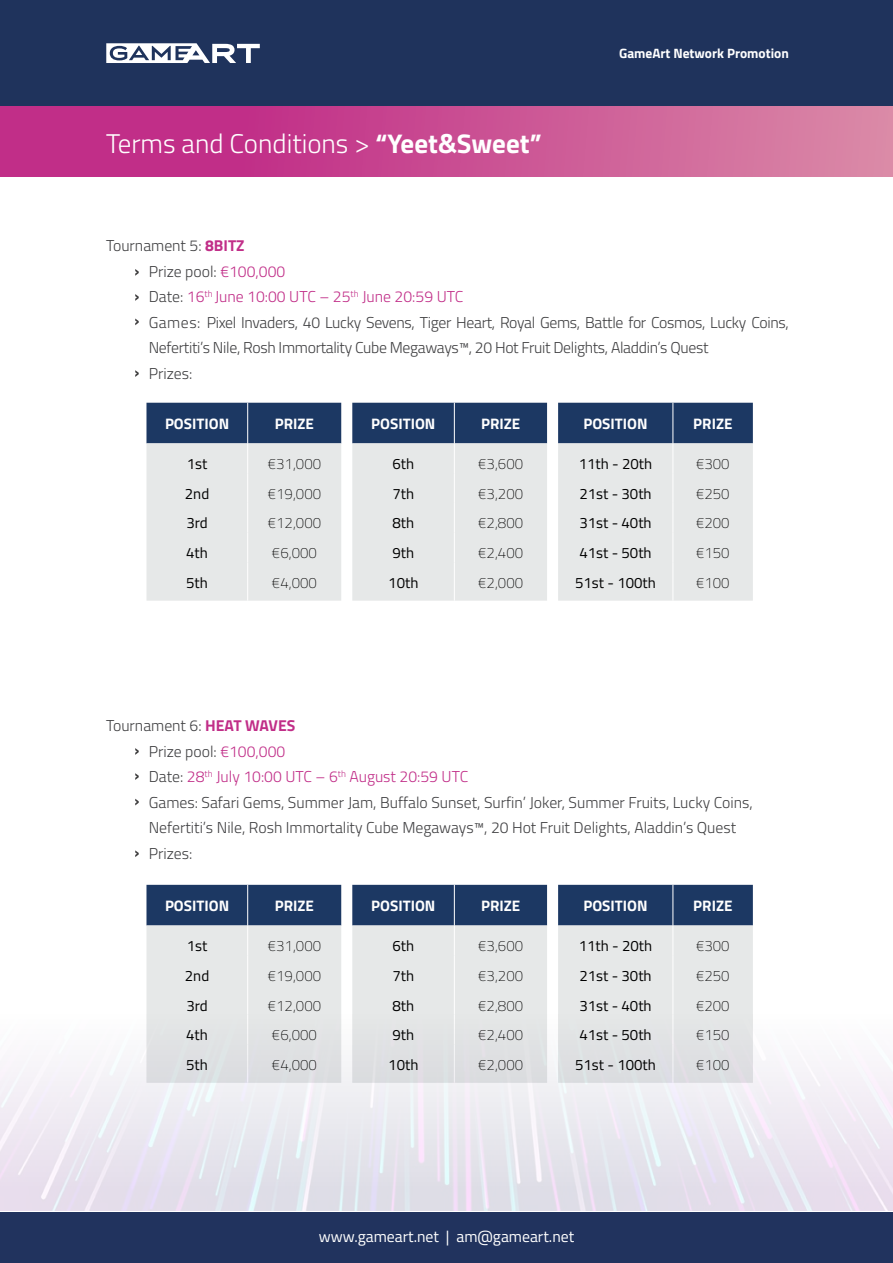
<style>
.page{position:relative;width:893px;height:1263px;background:#fff}
.page>*{position:absolute;margin:0;border:0;box-sizing:border-box;transform-origin:0 0}
.t1{font:300 27px "Titillium Web";color:#fff}
.t2{font:300 15.75px/25.5px "Titillium Web";color:#404042}
.t3{font:300 15.75px/25.5px "Titillium Web";letter-spacing:-.02em;color:#404042}
.t4{font:15.75px "Titillium Web";color:#fff}
.t5{font:700 15.15px "Titillium Web";color:#fff}
.t6{font:200 15px "Titillium Web";color:#000}
.t7{font:15px "Titillium Web";color:#000}
.t8{font:700 13.5px "Titillium Web";color:#fff}
.s1{font-weight:700}
.s2{font-weight:700;color:#c12e88}
.s3{color:#c12e88}
</style>
<div class="page">
<div style="left:0;top:0;width:893px;height:106px;background:#1f335c"></div>
<svg style="left:106px;top:43px;width:154px;height:20px"></svg>
<div style="left:0;top:1212px;width:893px;height:51px;background:#21335e"></div>
<img style="left:1px;top:798px;width:892px;height:413px">
<svg style="left:0;top:106px;width:893px;height:71px;background:#ca4f93"></svg>
<svg style="left:135px;top:269px;width:4px;height:7px"></svg>
<svg style="left:135px;top:748px;width:4px;height:7px"></svg>
<svg style="left:135px;top:294px;width:4px;height:7px"></svg>
<svg style="left:135px;top:773px;width:4px;height:7px"></svg>
<svg style="left:135px;top:318px;width:4px;height:7px"></svg>
<svg style="left:135px;top:370px;width:4px;height:7px"></svg>
<svg style="left:135px;top:799px;width:4px;height:6px"></svg>
<svg style="left:135px;top:850px;width:4px;height:7px"></svg>
<svg style="left:146px;top:403px;width:195px;height:198px;background:#bdc4cd"></svg>
<hr style="left:247px;top:562px;width:1px;height:39px;background:#fff">
<svg style="left:146px;top:885px;width:195px;height:198px;background:#bbc2cb"></svg>
<hr style="left:247px;top:1044px;width:1px;height:39px;background:#fff">
<svg style="left:352px;top:403px;width:195px;height:198px;background:#bec5cd"></svg>
<hr style="left:454px;top:562px;width:1px;height:39px;background:#fff">
<svg style="left:352px;top:885px;width:195px;height:198px;background:#bbc2cc"></svg>
<hr style="left:454px;top:1044px;width:1px;height:39px;background:#fff">
<svg style="left:558px;top:403px;width:195px;height:198px;background:#bdc4cd"></svg>
<hr style="left:673px;top:562px;width:1px;height:39px;background:#fff">
<svg style="left:558px;top:885px;width:195px;height:198px;background:#bbc2cb"></svg>
<hr style="left:673px;top:1044px;width:1px;height:39px;background:#fff">
<h1 class="t1" style="left:106px;top:124px;width:437px">Terms and Conditions &gt; <span class="s1">“Yeet&amp;Sweet”</span></h1>
<p class="t8" style="left:619px;top:43px;width:171px">GameArt Network Promotion</p>
<p class="t3" style="left:149px;top:232px;width:641px;text-indent:-43px">Tournament 5: <span class="s2">8BITZ<br></span>Prize pool: <span class="s3">€100,000<br></span>Date: <span class="s3">16</span><sup>th</sup> <span class="s3">June 10:00 UTC – 25</span><sup>th</sup> <span class="s3">June 20:59 UTC<br></span>Games: Pixel Invaders, 40 Lucky Sevens, Tiger Heart, Royal Gems, Battle for Cosmos, Lucky Coins, Nefertiti’s Nile, Rosh Immortality Cube Megaways™, 20 Hot Fruit Delights, Aladdin’s Quest<br>Prizes:</p>
<p class="t5" style="left:165px;top:412px;width:66px">POSITION</p>
<p class="t5" style="left:275px;top:412px;width:41px">PRIZE</p>
<p class="t7" style="left:187px;top:453px;width:22px">1st</p>
<p class="t6" style="left:268px;top:453px;width:55px">€31,000</p>
<p class="t7" style="left:185px;top:482px;width:26px">2nd</p>
<p class="t6" style="left:268px;top:483px;width:55px">€19,000</p>
<p class="t7" style="left:186px;top:512px;width:23px">3rd</p>
<p class="t6" style="left:268px;top:512px;width:55px">€12,000</p>
<p class="t7" style="left:186px;top:542px;width:23px">4th</p>
<p class="t6" style="left:272px;top:542px;width:46px">€6,000</p>
<p class="t7" style="left:186px;top:572px;width:23px">5th</p>
<p class="t6" style="left:272px;top:572px;width:46px">€4,000</p>
<p class="t5" style="left:371px;top:412px;width:66px">POSITION</p>
<p class="t5" style="left:481px;top:412px;width:41px">PRIZE</p>
<p class="t7" style="left:392px;top:453px;width:23px">6th</p>
<p class="t6" style="left:478px;top:453px;width:46px">€3,600</p>
<p class="t7" style="left:392px;top:482px;width:23px">7th</p>
<p class="t6" style="left:478px;top:483px;width:46px">€3,200</p>
<p class="t7" style="left:392px;top:512px;width:23px">8th</p>
<p class="t6" style="left:478px;top:512px;width:46px">€2,800</p>
<p class="t7" style="left:392px;top:542px;width:23px">9th</p>
<p class="t6" style="left:478px;top:542px;width:46px">€2,400</p>
<p class="t7" style="left:388px;top:572px;width:32px">10th</p>
<p class="t6" style="left:478px;top:572px;width:46px">€2,000</p>
<p class="t5" style="left:583px;top:412px;width:66px">POSITION</p>
<p class="t5" style="left:693px;top:412px;width:41px">PRIZE</p>
<p class="t7" style="left:579px;top:453px;width:75px">11th - 20th</p>
<p class="t6" style="left:696px;top:453px;width:35px">€300</p>
<p class="t7" style="left:579px;top:482px;width:74px">21st - 30th</p>
<p class="t6" style="left:696px;top:483px;width:35px">€250</p>
<p class="t7" style="left:579px;top:512px;width:74px">31st - 40th</p>
<p class="t6" style="left:696px;top:512px;width:35px">€200</p>
<p class="t7" style="left:579px;top:542px;width:74px">41st - 50th</p>
<p class="t6" style="left:696px;top:542px;width:35px">€150</p>
<p class="t7" style="left:575px;top:572px;width:82px">51st - 100th</p>
<p class="t6" style="left:696px;top:572px;width:35px">€100</p>
<p class="t2" style="left:149px;top:712px;width:605px;text-indent:-43px">Tournament 6: <span class="s2">HEAT WAVES<br></span>Prize pool: <span class="s3">€100,000<br></span>Date: <span class="s3">28</span><sup>th</sup> <span class="s3">July 10:00 UTC – 6</span><sup>th</sup> <span class="s3">August 20:59 UTC<br></span>Games: Safari Gems, Summer Jam, Buffalo Sunset, Surfin’ Joker, Summer Fruits, Lucky Coins, Nefertiti’s Nile, Rosh Immortality Cube Megaways™, 20 Hot Fruit Delights, Aladdin’s Quest Prizes:</p>
<p class="t5" style="left:165px;top:894px;width:66px">POSITION</p>
<p class="t5" style="left:275px;top:894px;width:41px">PRIZE</p>
<p class="t7" style="left:187px;top:935px;width:22px">1st</p>
<p class="t6" style="left:268px;top:935px;width:55px">€31,000</p>
<p class="t7" style="left:185px;top:964px;width:26px">2nd</p>
<p class="t6" style="left:268px;top:965px;width:55px">€19,000</p>
<p class="t7" style="left:186px;top:994px;width:23px">3rd</p>
<p class="t6" style="left:268px;top:994px;width:55px">€12,000</p>
<p class="t7" style="left:186px;top:1024px;width:23px">4th</p>
<p class="t6" style="left:272px;top:1024px;width:46px">€6,000</p>
<p class="t7" style="left:186px;top:1054px;width:23px">5th</p>
<p class="t6" style="left:272px;top:1054px;width:46px">€4,000</p>
<p class="t5" style="left:371px;top:894px;width:66px">POSITION</p>
<p class="t5" style="left:481px;top:894px;width:41px">PRIZE</p>
<p class="t7" style="left:392px;top:935px;width:23px">6th</p>
<p class="t6" style="left:478px;top:935px;width:46px">€3,600</p>
<p class="t7" style="left:392px;top:964px;width:23px">7th</p>
<p class="t6" style="left:478px;top:965px;width:46px">€3,200</p>
<p class="t7" style="left:392px;top:994px;width:23px">8th</p>
<p class="t6" style="left:478px;top:994px;width:46px">€2,800</p>
<p class="t7" style="left:392px;top:1024px;width:23px">9th</p>
<p class="t6" style="left:478px;top:1024px;width:46px">€2,400</p>
<p class="t7" style="left:388px;top:1054px;width:32px">10th</p>
<p class="t6" style="left:478px;top:1054px;width:46px">€2,000</p>
<p class="t5" style="left:583px;top:894px;width:66px">POSITION</p>
<p class="t5" style="left:693px;top:894px;width:41px">PRIZE</p>
<p class="t7" style="left:579px;top:935px;width:75px">11th - 20th</p>
<p class="t6" style="left:696px;top:935px;width:35px">€300</p>
<p class="t7" style="left:579px;top:964px;width:74px">21st - 30th</p>
<p class="t6" style="left:696px;top:965px;width:35px">€250</p>
<p class="t7" style="left:579px;top:994px;width:74px">31st - 40th</p>
<p class="t6" style="left:696px;top:994px;width:35px">€200</p>
<p class="t7" style="left:579px;top:1024px;width:74px">41st - 50th</p>
<p class="t6" style="left:696px;top:1024px;width:35px">€150</p>
<p class="t7" style="left:575px;top:1054px;width:82px">51st - 100th</p>
<p class="t6" style="left:696px;top:1054px;width:35px">€100</p>
<p class="t4" style="left:319px;top:1225px;width:257px">www.gameart.net | am@gameart.net</p>
</div>
